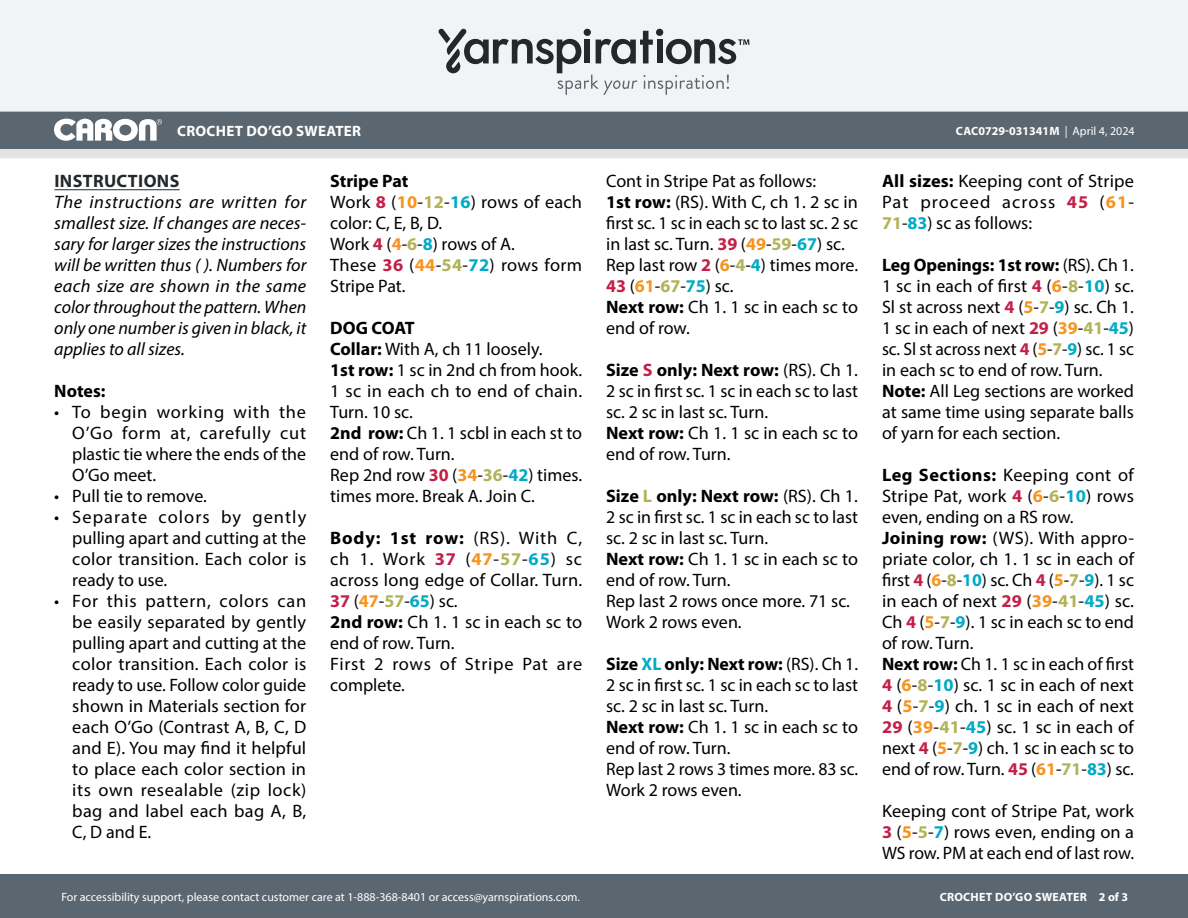
<style>
.page{position:relative;width:1188px;height:918px;background:#fff}
.page>*{position:absolute;margin:0;border:0;box-sizing:border-box;transform-origin:0 0}
.Body_-__Color_coded_4_sizes{font:18px/21px "Myriad Pro";color:#000;text-align:justify}
.Body_-__Auto_Style_with_Keep_lines_toget{font:italic 18px/21px "Myriad Pro";color:#000;text-align:justify}
.Body_-__Color_coded_4_sizes-2{font:18px/21px "Myriad Pro";letter-spacing:.03em;color:#000}
.Body_-__Auto_Style_with_Keep_lines_toget-2{font:700 18px "Myriad Pro";color:#000}
.Body_-__With_auto_styling{font:700 18px "Myriad Pro";letter-spacing:.02em;color:#24282a}
.Body_-__Color_coded_4_sizes-3{font:700 18px "Myriad Pro";letter-spacing:-.015em;color:#000}
.t1{font:700 15px "Myriad Pro";letter-spacing:.02em;color:#fff}
.t2{font:12px "Myriad Pro";color:#fff}
.t3{font:700 12px "Myriad Pro";letter-spacing:.015em;color:#fff}
.s1{font-weight:400}
.s2{font-weight:700}
.s3{font-weight:700;color:#c31f49}
.s4{font-weight:700;color:#f7941e}
.s5{font-weight:700;color:#b2b258}
.s6{font-weight:700;color:#00abc5}
</style>
<div class="page">
<div style="left:0;top:875px;width:1188px;height:43px;background:#5a6670"></div>
<div style="left:0;top:149px;width:1188px;height:9px;background:#e4e3e3"></div>
<div style="left:0;top:111px;width:1188px;height:38px;background:#5a6670"></div>
<div style="left:0;top:0;width:1188px;height:112px;background:#f2f3f4"></div>
<svg style="left:438px;top:29px;width:311px;height:66px"></svg>
<svg style="left:54px;top:119px;width:108px;height:22px"></svg>
<hr style="left:55px;top:189px;width:125px;height:1px;background:#24282a">
<p class="t1" style="left:177px;top:121px;width:186px">CROCHET DO’GO SWEATER</p>
<p class="t3" style="left:956px;top:123px;width:180px">CAC0729-031341M <span class="s1">| April 4, 2024</span></p>
<p class="Body_-__With_auto_styling" style="left:55px;top:169px;width:126px">INSTRUCTIONS</p>
<p class="Body_-__Auto_Style_with_Keep_lines_toget" style="left:54px;top:191px;width:254px">The instructions are written for smallest size. If changes are neces&shy;sary for larger sizes the instructions will be written thus ( ). Numbers for each size are shown in the same color throughout the pattern. When only one number is given in black, it applies to all sizes.</p>
<p class="Body_-__Auto_Style_with_Keep_lines_toget-2" style="left:54px;top:379px;width:53px">Notes:</p>
<p class="Body_-__Color_coded_4_sizes" style="left:72px;top:401px;width:235px;text-indent:-18px">• To begin working with the O’Go form at, carefully cut plastic tie where the ends of the O’Go meet.</p>
<p class="Body_-__Color_coded_4_sizes" style="left:54px;top:485px;width:154px">• Pull tie to remove.</p>
<p class="Body_-__Color_coded_4_sizes" style="left:72px;top:506px;width:236px;text-indent:-18px">• Separate colors by gently pulling apart and cutting at the color transition. Each color is ready to use.</p>
<p class="Body_-__Color_coded_4_sizes" style="left:72px;top:590px;width:236px;text-indent:-18px">• For this pattern, colors can be easily separated by gently pulling apart and cutting at the color transition. Each color is ready to use. Follow color guide shown in Materials section for each O’Go (Contrast A, B, C, D and E). You may find it helpful to place each color section in its own resealable (zip lock) bag and label each bag A, B, C, D and E.</p>
<p class="Body_-__Color_coded_4_sizes" style="left:606px;top:170px;width:212px">Cont in Stripe Pat as follows:</p>
<p class="Body_-__Color_coded_4_sizes" style="left:606px;top:191px;width:253px"><span class="s2">1st row:</span> (RS). With C, ch 1. 2 sc in first sc. 1 sc in each sc to last sc. 2 sc in last sc. Turn. <span class="s3">39</span> (<span class="s4">49</span>-<span class="s5">59</span>-<span class="s6">67</span>) sc.</p>
<p class="Body_-__Color_coded_4_sizes" style="left:606px;top:254px;width:253px">Rep last row <span class="s3">2</span> (<span class="s4">6</span>-<span class="s5">4</span>-<span class="s6">4</span>) times more.<br><span class="s3">43</span> (<span class="s4">61</span>-<span class="s5">67</span>-<span class="s6">75</span>) sc.</p>
<p class="Body_-__Color_coded_4_sizes" style="left:606px;top:296px;width:253px"><span class="s2">Next row:</span> Ch 1. 1 sc in each sc to end of row.</p>
<p class="Body_-__Color_coded_4_sizes" style="left:606px;top:359px;width:253px"><span class="s2">Size</span> <span class="s3">S</span> <span class="s2">only: Next row:</span> (RS). Ch 1.<br>2 sc in first sc. 1 sc in each sc to last sc. 2 sc in last sc. Turn.</p>
<p class="Body_-__Color_coded_4_sizes" style="left:606px;top:422px;width:253px"><span class="s2">Next row:</span> Ch 1. 1 sc in each sc to end of row. Turn.</p>
<p class="Body_-__Color_coded_4_sizes" style="left:606px;top:485px;width:253px"><span class="s2">Size</span> <span class="s5">L</span> <span class="s2">only: Next row:</span> (RS). Ch 1.<br>2 sc in first sc. 1 sc in each sc to last sc. 2 sc in last sc. Turn.</p>
<p class="Body_-__Color_coded_4_sizes" style="left:606px;top:548px;width:253px"><span class="s2">Next row:</span> Ch 1. 1 sc in each sc to end of row. Turn.</p>
<p class="Body_-__Color_coded_4_sizes" style="left:606px;top:590px;width:245px">Rep last 2 rows once more. 71 sc.</p>
<p class="Body_-__Color_coded_4_sizes" style="left:606px;top:611px;width:137px">Work 2 rows even.</p>
<p class="Body_-__Color_coded_4_sizes" style="left:606px;top:653px;width:253px"><span class="s2">Size</span> <span class="s6">XL</span> <span class="s2">only: Next row:</span> (RS). Ch 1.<br>2 sc in first sc. 1 sc in each sc to last sc. 2 sc in last sc. Turn.</p>
<p class="Body_-__Color_coded_4_sizes" style="left:606px;top:716px;width:253px"><span class="s2">Next row:</span> Ch 1. 1 sc in each sc to end of row. Turn.</p>
<p class="Body_-__Color_coded_4_sizes" style="left:606px;top:758px;width:253px">Rep last 2 rows 3 times more. 83 sc.</p>
<p class="Body_-__Color_coded_4_sizes" style="left:606px;top:779px;width:137px">Work 2 rows even.</p>
<p class="Body_-__Color_coded_4_sizes" style="left:882px;top:170px;width:253px"><span class="s2">All sizes:</span> Keeping cont of Stripe Pat proceed across <span class="s3">45</span> (<span class="s4">61</span>- <span class="s5">71</span>-<span class="s6">83</span>) sc as follows:</p>
<p class="Body_-__Color_coded_4_sizes" style="left:882px;top:254px;width:253px"><span class="s2">Leg Openings: 1st row:</span> (RS). Ch 1.<br>1 sc in each of first <span class="s3">4</span> (<span class="s4">6</span>-<span class="s5">8</span>-<span class="s6">10</span>) sc.<br>Sl st across next <span class="s3">4</span> (<span class="s4">5</span>-<span class="s5">7</span>-<span class="s6">9</span>) sc. Ch 1.<br>1 sc in each of next <span class="s3">29</span> (<span class="s4">39</span>-<span class="s5">41</span>-<span class="s6">45</span>) sc. Sl st across next <span class="s3">4</span> (<span class="s4">5</span>-<span class="s5">7</span>-<span class="s6">9</span>) sc. 1 sc in each sc to end of row. Turn.</p>
<p class="Body_-__Color_coded_4_sizes" style="left:882px;top:380px;width:253px"><span class="s2">Note:</span> All Leg sections are worked at same time using separate balls of yarn for each section.</p>
<p class="Body_-__Color_coded_4_sizes" style="left:882px;top:464px;width:253px"><span class="s2">Leg Sections:</span> Keeping cont of Stripe Pat, work <span class="s3">4</span> (<span class="s4">6</span>-<span class="s5">6</span>-<span class="s6">10</span>) rows even, ending on a RS row.</p>
<p class="Body_-__Color_coded_4_sizes" style="left:882px;top:527px;width:253px"><span class="s2">Joining row:</span> (WS). With appro&shy;priate color, ch 1. 1 sc in each of first <span class="s3">4</span> (<span class="s4">6</span>-<span class="s5">8</span>-<span class="s6">10</span>) sc. Ch <span class="s3">4</span> (<span class="s4">5</span>-<span class="s5">7</span>-<span class="s6">9</span>). 1 sc in each of next <span class="s3">29</span> (<span class="s4">39</span>-<span class="s5">41</span>-<span class="s6">45</span>) sc.<br>Ch <span class="s3">4</span> (<span class="s4">5</span>-<span class="s5">7</span>-<span class="s6">9</span>). 1 sc in each sc to end of row. Turn.</p>
<p class="Body_-__Color_coded_4_sizes" style="left:882px;top:653px;width:253px"><span class="s2">Next row:</span> Ch 1. 1 sc in each of first <span class="s3">4</span> (<span class="s4">6</span>-<span class="s5">8</span>-<span class="s6">10</span>) sc. 1 sc in each of next <span class="s3">4</span> (<span class="s4">5</span>-<span class="s5">7</span>-<span class="s6">9</span>) ch. 1 sc in each of next <span class="s3">29</span> (<span class="s4">39</span>-<span class="s5">41</span>-<span class="s6">45</span>) sc. 1 sc in each of next <span class="s3">4</span> (<span class="s4">5</span>-<span class="s5">7</span>-<span class="s6">9</span>) ch. 1 sc in each sc to end of row. Turn. <span class="s3">45</span> (<span class="s4">61</span>-<span class="s5">71</span>-<span class="s6">83</span>) sc.</p>
<p class="Body_-__Color_coded_4_sizes" style="left:882px;top:800px;width:254px">Keeping cont of Stripe Pat, work <span class="s3">3</span> (<span class="s4">5</span>-<span class="s5">5</span>-<span class="s6">7</span>) rows even, ending on a WS row. PM at each end of last row.</p>
<p class="Body_-__Auto_Style_with_Keep_lines_toget-2" style="left:330px;top:169px;width:80px">Stripe Pat</p>
<p class="Body_-__Color_coded_4_sizes" style="left:330px;top:191px;width:253px">Work <span class="s3">8</span> (<span class="s4">10</span>-<span class="s5">12</span>-<span class="s6">16</span>) rows of each color: C, E, B, D.</p>
<p class="Body_-__Color_coded_4_sizes" style="left:330px;top:233px;width:186px">Work <span class="s3">4</span> (<span class="s4">4</span>-<span class="s5">6</span>-<span class="s6">8</span>) rows of A.</p>
<p class="Body_-__Color_coded_4_sizes" style="left:330px;top:254px;width:253px">These <span class="s3">36</span> (<span class="s4">44</span>-<span class="s5">54</span>-<span class="s6">72</span>) rows form<br>Stripe Pat.</p>
<p class="Body_-__Color_coded_4_sizes-3" style="left:330px;top:316px;width:86px">DOG COAT</p>
<p class="Body_-__Color_coded_4_sizes" style="left:330px;top:338px;width:214px"><span class="s2">Collar:</span> With A, ch 11 loosely.</p>
<p class="Body_-__Color_coded_4_sizes" style="left:330px;top:359px;width:253px"><span class="s2">1st row:</span> 1 sc in 2nd ch from hook.<br>1 sc in each ch to end of chain.<br>Turn. 10 sc.</p>
<p class="Body_-__Color_coded_4_sizes" style="left:330px;top:422px;width:253px"><span class="s2">2nd row:</span> Ch 1. 1 scbl in each st to end of row. Turn.</p>
<p class="Body_-__Color_coded_4_sizes" style="left:330px;top:464px;width:253px">Rep 2nd row <span class="s3">30</span> (<span class="s4">34</span>-<span class="s5">36</span>-<span class="s6">42</span>) times. times more. Break A. Join C.</p>
<p class="Body_-__Color_coded_4_sizes" style="left:330px;top:527px;width:253px"><span class="s2">Body: 1st row:</span> (RS). With C, ch 1. Work <span class="s3">37</span> (<span class="s4">47</span>-<span class="s5">57</span>-<span class="s6">65</span>) sc across long edge of Collar. Turn.<br><span class="s3">37</span> (<span class="s4">47</span>-<span class="s5">57</span>-<span class="s6">65</span>) sc.</p>
<p class="Body_-__Color_coded_4_sizes" style="left:330px;top:611px;width:253px"><span class="s2">2nd row:</span> Ch 1. 1 sc in each sc to end of row. Turn.</p>
<p class="Body_-__Color_coded_4_sizes-2" style="left:330px;top:653px;width:253px">First 2 rows of Stripe Pat are complete.</p>
<p class="t2" style="left:61px;top:889px;width:520px">For accessibility support, please contact customer care at 1-888-368-8401 or access@yarnspirations.com.</p>
<p class="t3" style="left:940px;top:889px;width:190px">CROCHET DO’GO SWEATER 2 of 3</p>
</div>
